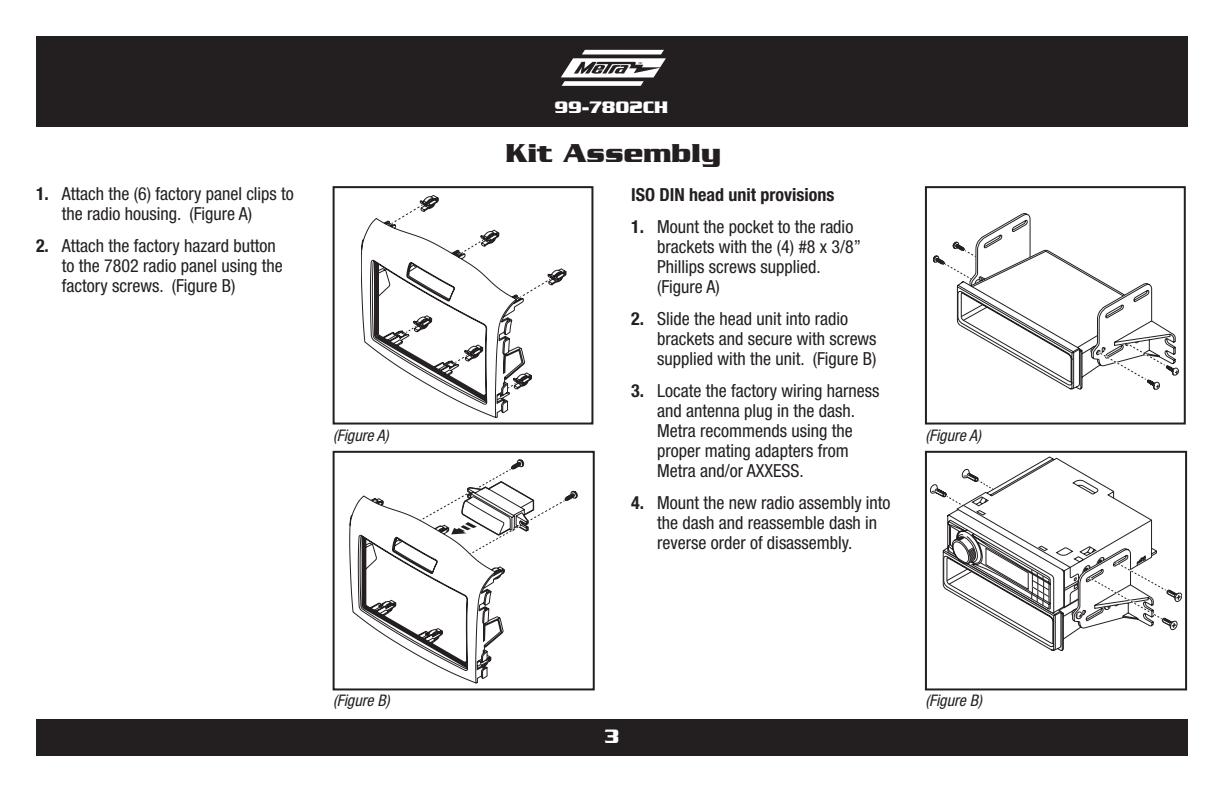
<style>
.page{position:relative;width:1224px;height:792px;background:#fff}
.page>*{position:absolute;margin:0;border:0;box-sizing:border-box;transform-origin:0 0}
.t1{font:700 28px "Serpentine";color:#231f20}
.t2{font:700 20px "Serpentine D";color:#fff}
.t3{font:condensed 18px/20px "Helvetica Neue";color:#231f20}
.t4{font:700 condensed 18px "Helvetica Neue";color:#231f20}
.t5{font:700 18px "Serpentine";color:#fff}
.t6{font:italic condensed 16px "Helvetica Neue";color:#231f20}
.s1{font-weight:700}
</style>
<div class="page">
<div style="left:36px;top:36px;width:1152px;height:91px;background:#231f20"></div>
<svg style="left:561px;top:50px;width:105px;height:36px"></svg>
<div style="left:36px;top:719px;width:1152px;height:37px;background:#231f20"></div>
<svg style="left:361px;top:195px;width:205px;height:223px"></svg>
<svg style="left:522px;top:279px;width:28px;height:17px"></svg>
<svg style="left:462px;top:240px;width:21px;height:13px"></svg>
<svg style="left:392px;top:205px;width:30px;height:19px"></svg>
<svg style="left:406px;top:326px;width:10px;height:7px"></svg>
<svg style="left:455px;top:355px;width:12px;height:8px"></svg>
<svg style="left:508px;top:383px;width:8px;height:5px"></svg>
<div style="left:333px;top:186px;width:260px;height:239px;border:2px solid #231f20"></div>
<svg style="left:933px;top:213px;width:246px;height:177px"></svg>
<div style="left:925px;top:186px;width:261px;height:239px;border:2px solid #231f20"></div>
<svg style="left:349px;top:460px;width:228px;height:223px"></svg>
<div style="left:333px;top:451px;width:262px;height:239px;border:2px solid #231f20"></div>
<svg style="left:930px;top:456px;width:252px;height:195px"></svg>
<div style="left:925px;top:451px;width:262px;height:239px;border:2px solid #231f20"></div>
<p class="t3" style="left:62px;top:183px;width:233px;text-indent:-26px"><span class="s1">1.</span> Attach the (6) factory panel clips to the radio housing. (Figure A)</p>
<p class="t3" style="left:62px;top:235px;width:222px;text-indent:-26px"><span class="s1">2.</span> Attach the factory hazard button to the 7802 radio panel using the factory screws. (Figure B)</p>
<p class="t5" style="left:555px;top:96px;width:115px">99-7802CH</p>
<h1 class="t1" style="left:506px;top:137px;width:217px">Kit Assembly</h1>
<p class="t4" style="left:631px;top:184px;width:205px">ISO DIN head unit provisions</p>
<p class="t3" style="left:657px;top:217px;width:206px;text-indent:-26px"><span class="s1">1.</span> Mount the pocket to the radio brackets with the (4) #8 x 3/8”<br>Phillips screws supplied. (Figure A)</p>
<p class="t3" style="left:657px;top:309px;width:221px;text-indent:-26px"><span class="s1">2.</span> Slide the head unit into radio brackets and secure with screws supplied with the unit. (Figure B)</p>
<p class="t3" style="left:657px;top:381px;width:224px;text-indent:-26px"><span class="s1">3.</span> Locate the factory wiring harness and antenna plug in the dash.<br>Metra recommends using the proper mating adapters from<br>Metra and/or AXXESS.</p>
<p class="t3" style="left:657px;top:493px;width:235px;text-indent:-26px"><span class="s1">4.</span> Mount the new radio assembly into the dash and reassemble dash in reverse order of disassembly.</p>
<p class="t6" style="left:333px;top:426px;width:57px">(Figure A)</p>
<p class="t6" style="left:925px;top:426px;width:57px">(Figure A)</p>
<p class="t6" style="left:333px;top:691px;width:58px">(Figure B)</p>
<p class="t6" style="left:925px;top:691px;width:58px">(Figure B)</p>
<p class="t2" style="left:604px;top:726px;width:18px">3</p>
</div>
